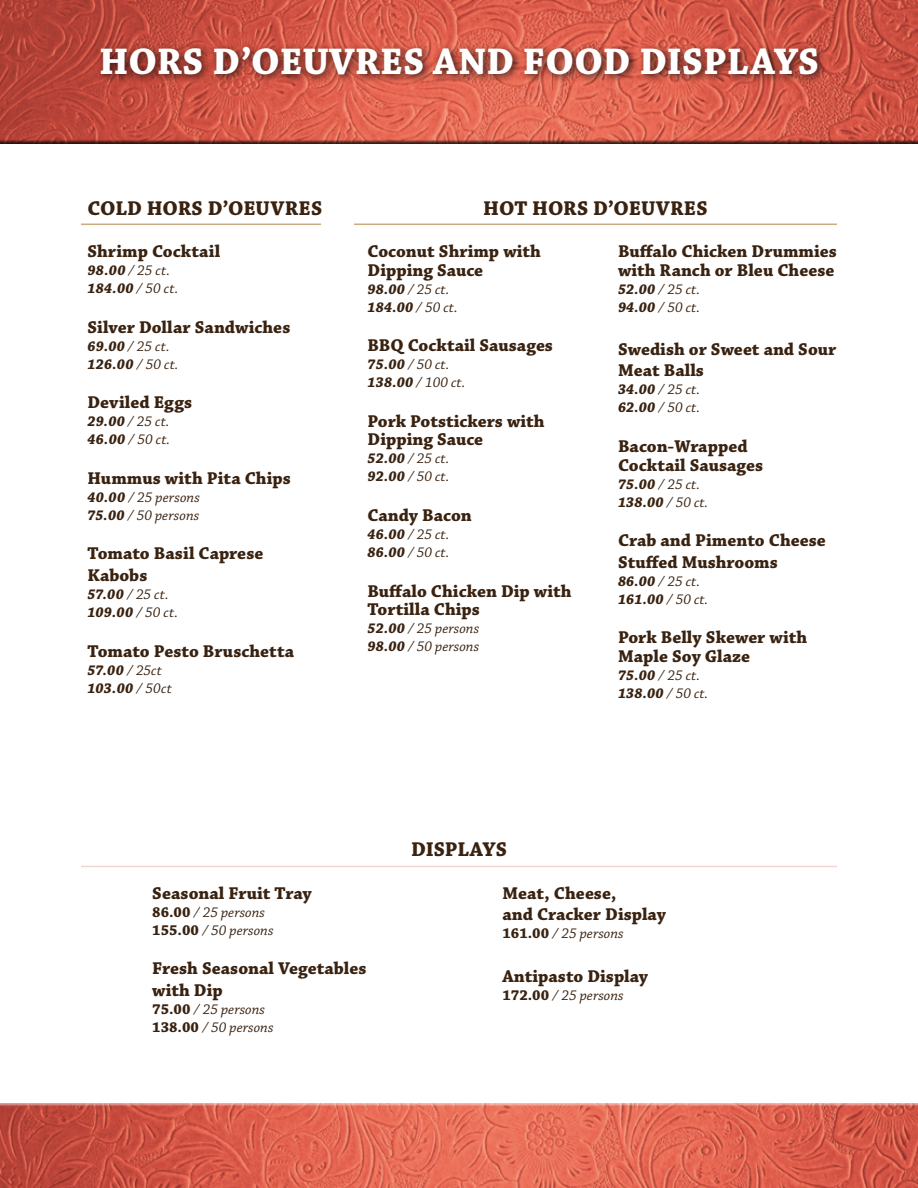
<style>
.page{position:relative;width:918px;height:1188px;background:#fff}
.page>*{position:absolute;margin:0;border:0;box-sizing:border-box;transform-origin:0 0}
.t1{font:700 39px "Chaparral Pro";letter-spacing:.015em;color:#fff}
.t2{font:700 21px "Chaparral Pro";letter-spacing:.015em;color:#392210}
.t3{font:700 21px "Chaparral Pro";letter-spacing:.035em;color:#392210}
.t4{font:700 18px/18.6px "Chaparral Pro";color:#392210}
.t5{font:italic 15px/18px "Chaparral Pro";color:#392210}
.t6{font:italic 700 15px/18px "Chaparral Pro";letter-spacing:.015em;color:#392210}
.s1{font-weight:700}
.s2{font-weight:400}
.s3{font-weight:700;font-style:normal}
</style>
<div class="page">
<div style="left:0;top:1102px;width:918px;height:86px;background:#000;opacity:.75"></div>
<div style="left:0;top:0;width:918px;height:144px;background:#000;opacity:.75"></div>
<hr style="left:81px;top:866px;width:756px;height:1px;background:#b12b24">
<div style="left:96px;top:42px;width:731px;height:43px;background:#000;opacity:.75"></div>
<hr style="left:81px;top:224px;width:240px;height:1px;background:#cea980">
<hr style="left:354px;top:224px;width:483px;height:1px;background:#cea980">
<h1 class="t1" style="left:99px;top:39px;width:721px">HORS D’OEUVRES AND FOOD DISPLAYS</h1>
<p class="t3" style="left:87px;top:196px;width:236px">COLD HORS D’OEUVRES</p>
<p class="t4" style="left:87px;top:243px;width:134px">Shrimp Cocktail</p>
<p class="t5" style="left:87px;top:262px;width:92px"><span class="s1">98.00</span> / 25 ct.<br><span class="s1">184.00</span> / 50 ct.</p>
<p class="t4" style="left:87px;top:318px;width:204px">Silver Dollar Sandwiches</p>
<p class="t5" style="left:87px;top:338px;width:93px"><span class="s1">69.00</span> / 25 ct.<br><span class="s1">126.00</span> / 50 ct.</p>
<p class="t4" style="left:87px;top:394px;width:106px">Deviled Eggs</p>
<p class="t5" style="left:87px;top:413px;width:84px"><span class="s1">29.00</span> / 25 ct.<br><span class="s1">46.00</span> / 50 ct.</p>
<p class="t4" style="left:87px;top:470px;width:205px">Hummus with Pita Chips</p>
<p class="t5" style="left:87px;top:489px;width:114px"><span class="s1">40.00</span> / 25 persons<br><span class="s1">75.00</span> / 50 persons</p>
<p class="t4" style="left:87px;top:544px;width:177px;line-height:21.6px">Tomato Basil Caprese<br>Kabobs</p>
<p class="t5" style="left:87px;top:586px;width:92px"><span class="s1">57.00</span> / 25 ct.<br><span class="s1">109.00</span> / 50 ct.</p>
<p class="t4" style="left:87px;top:642px;width:208px">Tomato Pesto Bruschetta</p>
<p class="t6" style="left:87px;top:661px;width:86px">57.00 <span class="s2">/ 25ct<br></span>103.00 <span class="s2">/ 50ct</span></p>
<p class="t2" style="left:483px;top:196px;width:226px">HOT HORS D’OEUVRES</p>
<p class="t4" style="left:368px;top:243px;width:175px">Coconut Shrimp with<br>Dipping Sauce</p>
<p class="t5" style="left:368px;top:281px;width:92px"><span class="s1">98.00</span> / 25 ct.<br><span class="s1">184.00</span> / 50 ct.</p>
<p class="t4" style="left:368px;top:337px;width:187px">BBQ Cocktail Sausages</p>
<p class="t5" style="left:368px;top:356px;width:99px"><span class="s1">75.00</span> / 50 ct.<br><span class="s1">138.00</span> / 100 ct.</p>
<p class="t4" style="left:368px;top:413px;width:179px">Pork Potstickers with<br>Dipping Sauce</p>
<p class="t5" style="left:368px;top:450px;width:84px"><span class="s1">52.00</span> / 25 ct.<br><span class="s1">92.00</span> / 50 ct.</p>
<p class="t4" style="left:368px;top:507px;width:106px">Candy Bacon</p>
<p class="t5" style="left:368px;top:526px;width:84px"><span class="s1">46.00</span> / 25 ct.<br><span class="s1">86.00</span> / 50 ct.</p>
<p class="t4" style="left:368px;top:582px;width:206px">Buffalo Chicken Dip with<br>Tortilla Chips</p>
<p class="t5" style="left:368px;top:620px;width:113px"><span class="s1">52.00</span> / 25 persons<br><span class="s1">98.00</span> / 50 persons</p>
<p class="t4" style="left:618px;top:243px;width:220px">Buffalo Chicken Drummies with Ranch or Bleu Cheese</p>
<p class="t5" style="left:618px;top:281px;width:84px"><span class="s1">52.00</span> / 25 ct.<br><span class="s1">94.00</span> / 50 ct.</p>
<p class="t4" style="left:618px;top:339px;width:220px;line-height:21.6px">Swedish or Sweet and Sour<br>Meat Balls</p>
<p class="t5" style="left:618px;top:381px;width:84px"><span class="s1">34.00</span> / 25 ct.<br><span class="s1">62.00</span> / 50 ct.</p>
<p class="t4" style="left:618px;top:438px;width:147px">Bacon-Wrapped<br>Cocktail Sausages</p>
<p class="t5" style="left:618px;top:476px;width:92px"><span class="s1">75.00</span> / 25 ct.<br><span class="s1">138.00</span> / 50 ct.</p>
<p class="t4" style="left:618px;top:530px;width:209px;line-height:21.6px">Crab and Pimento Cheese<br>Stuffed Mushrooms</p>
<p class="t5" style="left:618px;top:573px;width:92px"><span class="s1">86.00</span> / 25 ct.<br><span class="s1">161.00</span> / 50 ct.</p>
<p class="t4" style="left:618px;top:629px;width:191px">Pork Belly Skewer with<br>Maple Soy Glaze</p>
<p class="t5" style="left:618px;top:667px;width:92px"><span class="s1">75.00</span> / 25 ct.<br><span class="s1">138.00</span> / 50 ct.</p>
<p class="t2" style="left:411px;top:837px;width:97px">DISPLAYS</p>
<p class="t4" style="left:152px;top:885px;width:161px">Seasonal Fruit Tray</p>
<p class="t5" style="left:152px;top:904px;width:123px"><span class="s3">86.00</span> / 25 persons<br><span class="s3">155.00</span> / 50 persons</p>
<p class="t4" style="left:152px;top:959px;width:216px;line-height:21.6px">Fresh Seasonal Vegetables with Dip</p>
<p class="t5" style="left:152px;top:1001px;width:123px"><span class="s3">75.00</span> / 25 persons<br><span class="s3">138.00</span> / 50 persons</p>
<p class="t4" style="left:502px;top:883px;width:165px;line-height:21.6px">Meat, Cheese,<br>and Cracker Display</p>
<p class="t5" style="left:502px;top:925px;width:123px"><span class="s3">161.00</span> / 25 persons</p>
<p class="t4" style="left:502px;top:967px;width:147px">Antipasto Display</p>
<p class="t5" style="left:502px;top:987px;width:123px"><span class="s3">172.00</span> / 25 persons</p>
</div>
